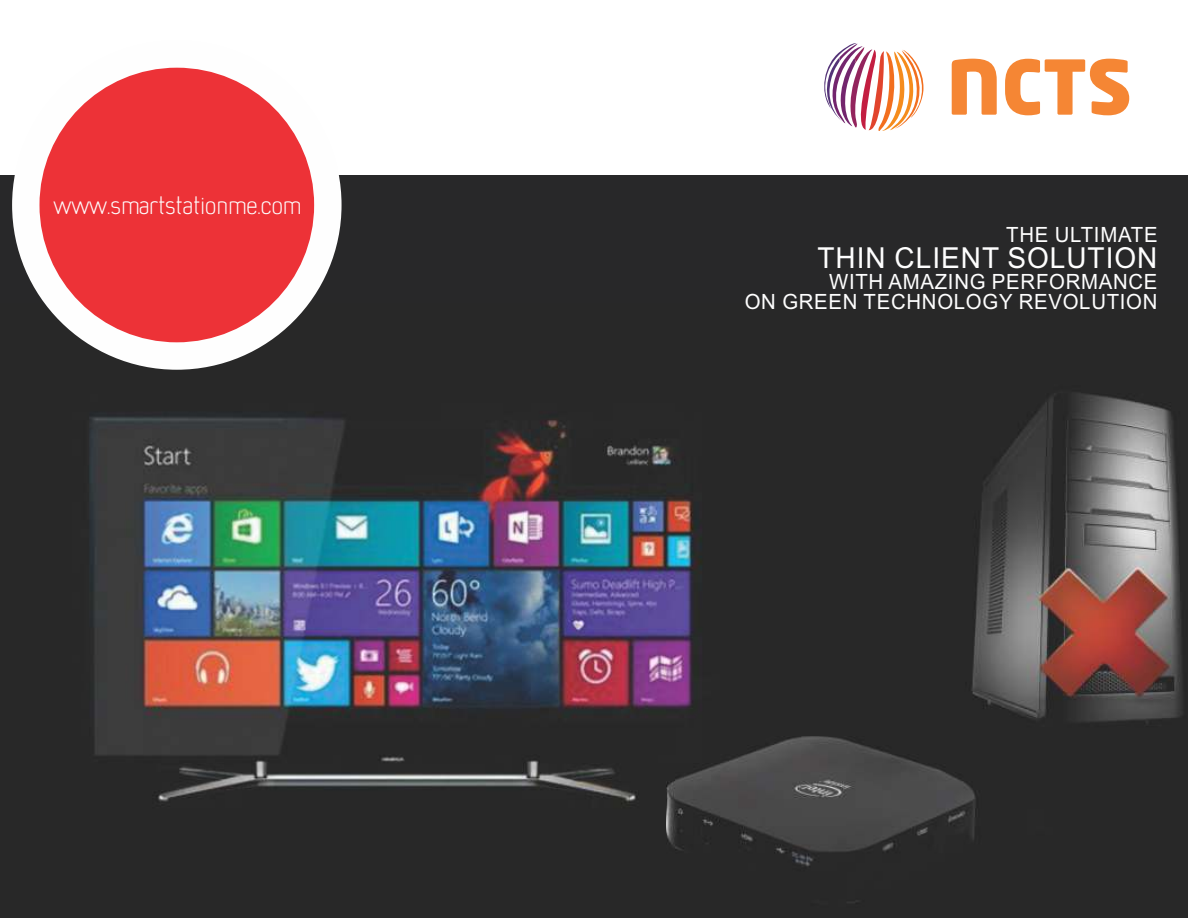
<style>
.page{position:relative;width:1188px;height:918px;background:#fff}
.page>*{position:absolute;margin:0;border:0;box-sizing:border-box;transform-origin:0 0}
.t1{font:28.95px "Arial";letter-spacing:.035em;color:#fefefe}
.t2{font:300 27px "Mister Giacco";color:#fefefe}
.t3{font:21px/20px "Arial";letter-spacing:.035em;color:#fefefe;text-align:right}
</style>
<div class="page">
<div style="left:0;top:175px;width:1188px;height:128px;background:#282829"></div>
<img style="left:0;top:303px;width:1188px;height:615px">
<div style="left:12px;top:40px;width:330px;height:330px;background:#fefefe;border-radius:50%"></div>
<div style="left:40px;top:68px;width:274px;height:274px;background:#ed3237;border-radius:50%"></div>
<svg style="left:952px;top:59px;width:177px;height:56px"></svg>
<svg style="left:824px;top:43px;width:100px;height:88px"></svg>
<p class="t2" style="left:53px;top:190px;width:249px">www.smartstationme.com</p>
<p class="t3" style="left:1006px;top:227px;width:153px">THE ULTIMATE</p>
<h1 class="t1" style="left:818px;top:247px;width:341px">THIN CLIENT SOLUTION</h1>
<p class="t3" style="left:745px;top:274px;width:414px">WITH AMAZING PERFORMANCE<br>ON GREEN TECHNOLOGY REVOLUTION</p>
</div>
